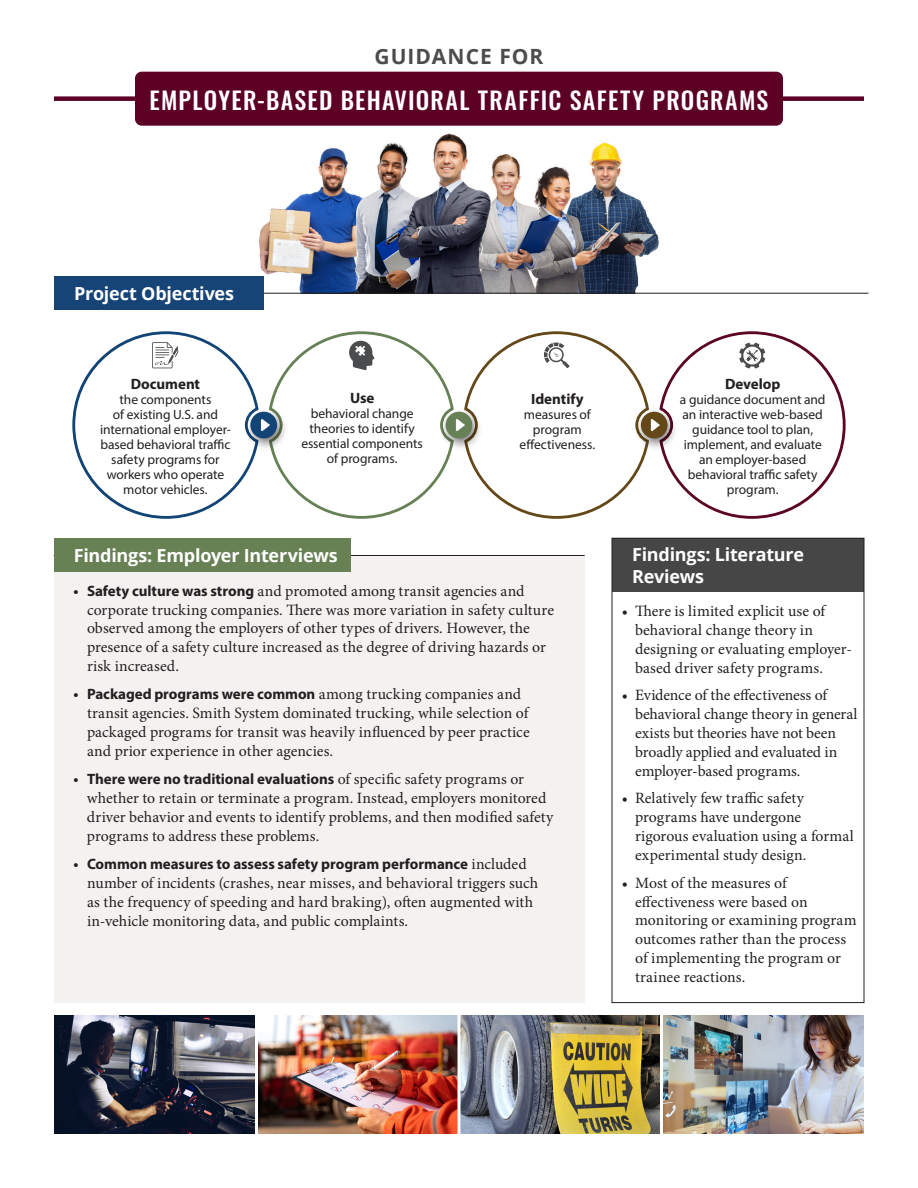
<style>
.page{position:relative;width:918px;height:1188px;background:#fff}
.page>*{position:absolute;margin:0;border:0;box-sizing:border-box;transform-origin:0 0}
.H1_behavior{font:500 24px "Oswald";letter-spacing:.055em;color:#fff}
.H1_behavior-2{font:700 21px "Open Sans";letter-spacing:.045em;color:#4b4c4d}
.H2_head_2-rev{font:700 18px/21.6px "Open Sans";letter-spacing:-.015em;color:#fff}
.bulleted_body{font:15.75px/18.9px "Minion Pro";color:#231f20}
.bulleted_body-2{font:700 15px "Myriad Pro";letter-spacing:-.005em;color:#231f20}
.side_bar-copy_center{font:700 15px "Myriad Pro";letter-spacing:-.005em;color:#231f20}
.side_bar-copy_center-2{font:13.5px/15px "Myriad Pro";letter-spacing:-.005em;color:#231f20;text-align:center}
.s1{font-family:"Myriad Pro";font-weight:700;font-size:15px}
.s2{font-family:"Minion Pro";font-weight:400;font-size:15.75px}
</style>
<div class="page">
<img style="left:259px;top:133px;width:426px;height:160px">
<div style="left:54px;top:96px;width:810px;height:5px;background:#5c0024"></div>
<div style="left:135px;top:72px;width:648px;height:54px;background:#5c0024;border-radius:7px"></div>
<div style="left:54px;top:555px;width:531px;height:448px;background:#f4f1f1"></div>
<hr style="left:58px;top:293px;width:810px;height:1px;background:#231f20">
<hr style="left:54px;top:555px;width:531px;height:1px;background:#231f20">
<div style="left:54px;top:538px;width:297px;height:34px;background:#678155"></div>
<div style="left:612px;top:538px;width:252px;height:54px;background:#464646"></div>
<div style="left:54px;top:276px;width:209px;height:34px;background:#164476"></div>
<svg style="left:72px;top:331px;width:774px;height:188px"></svg>
<img style="left:258px;top:1016px;width:606px;height:118px">
<img style="left:54px;top:1016px;width:201px;height:118px">
<hr style="left:458px;top:1009px;width:2px;height:132px;background:#fff">
<hr style="left:660px;top:1009px;width:3px;height:132px;background:#fff">
<div style="left:612px;top:538px;width:252px;height:465px;border:1px solid #231f20"></div>
<h1 class="H1_behavior-2" style="left:375px;top:42px;width:170px">GUIDANCE FOR</h1>
<h1 class="H1_behavior" style="left:150px;top:88px;width:620px">EMPLOYER-BASED BEHAVIORAL TRAFFIC SAFETY PROGRAMS</h1>
<h2 class="H2_head_2-rev" style="left:74px;top:282px;width:161px">Project Objectives</h2>
<p class="side_bar-copy_center" style="left:131px;top:375px;width:71px">Document</p>
<p class="side_bar-copy_center-2" style="left:100px;top:392px;width:132px">the components<br>of existing U.S. and international employer&shy;based behavioral traffic safety programs for workers who operate motor vehicles.</p>
<p class="side_bar-copy_center" style="left:350px;top:389px;width:26px">Use</p>
<p class="side_bar-copy_center-2" style="left:301px;top:406px;width:123px">behavioral change theories to identify essential components of programs.</p>
<p class="side_bar-copy_center" style="left:531px;top:389px;width:54px">Identify</p>
<p class="side_bar-copy_center-2" style="left:524px;top:407px;width:68px">measures of program</p>
<p class="side_bar-copy_center-2" style="left:520px;top:437px;width:77px">effectiveness.</p>
<p class="side_bar-copy_center" style="left:725px;top:375px;width:57px">Develop</p>
<p class="side_bar-copy_center-2" style="left:680px;top:392px;width:147px">a guidance document and an interactive web-based guidance tool to plan, implement, and evaluate an employer-based behavioral traffic safety program.</p>
<h2 class="H2_head_2-rev" style="left:74px;top:544px;width:265px">Findings: Employer Interviews</h2>
<h2 class="H2_head_2-rev" style="left:632px;top:543px;width:173px">Findings: Literature<br>Reviews</h2>
<p class="bulleted_body" style="left:87px;top:581px;width:469px;text-indent:-14px"><span class="s1">• Safety culture was strong</span> and promoted among transit agencies and corporate trucking companies. There was more variation in safety culture observed among the employers of other types of drivers. However, the presence of a safety culture increased as the degree of driving hazards or risk increased.</p>
<p class="bulleted_body-2" style="left:74px;top:685px;width:449px">• Packaged programs were common <span class="s2">among trucking companies and</span></p>
<p class="bulleted_body" style="left:87px;top:704px;width:444px;text-align:justify">transit agencies. Smith System dominated trucking, while selection of packaged programs for transit was heavily influenced by peer practice and prior experience in other agencies.</p>
<p class="bulleted_body-2" style="left:74px;top:769px;width:452px">• There were no traditional evaluations <span class="s2">of specific safety programs or</span></p>
<p class="bulleted_body" style="left:87px;top:789px;width:468px">whether to retain or terminate a program. Instead, employers monitored driver behavior and events to identify problems, and then modified safety programs to address these problems.</p>
<p class="bulleted_body-2" style="left:74px;top:854px;width:455px">• Common measures to assess safety program performance <span class="s2">included</span></p>
<p class="bulleted_body" style="left:87px;top:874px;width:453px">number of incidents (crashes, near misses, and behavioral triggers such as the frequency of speeding and hard braking), often augmented with in-vehicle monitoring data, and public complaints.</p>
<p class="bulleted_body" style="left:635px;top:602px;width:218px;text-indent:-14px">• There is limited explicit use of behavioral change theory in designing or evaluating employer&shy;based driver safety programs.</p>
<p class="bulleted_body" style="left:635px;top:686px;width:224px;text-indent:-14px">• Evidence of the effectiveness of behavioral change theory in general exists but theories have not been broadly applied and evaluated in employer-based programs.</p>
<p class="bulleted_body" style="left:635px;top:789px;width:220px;text-indent:-14px">• Relatively few traffic safety programs have undergone rigorous evaluation using a formal experimental study design.</p>
<p class="bulleted_body" style="left:635px;top:873px;width:223px;text-indent:-14px">• Most of the measures of effectiveness were based on monitoring or examining program outcomes rather than the process of implementing the program or trainee reactions.</p>
</div>
